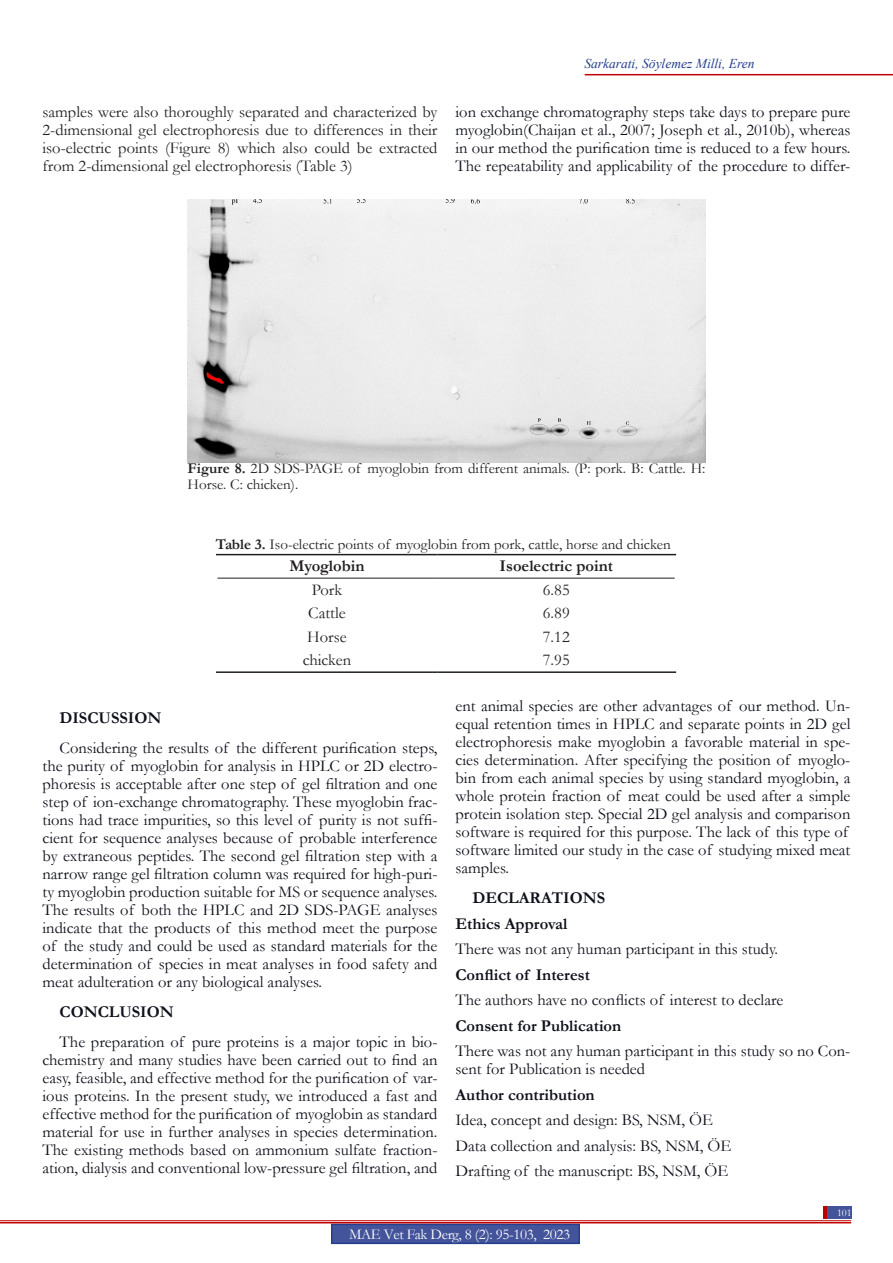
<style>
.page{position:relative;width:893px;height:1263px;background:#fff}
.page>*{position:absolute;margin:0;border:0;box-sizing:border-box;transform-origin:0 0}
.Normal__Web{font:16.5px/18px "Garamond";color:#0e101a;text-align:justify}
.t1{font:16.5px/18px "Garamond";color:#231f20;text-align:justify}
.Normal__Web-2{font:700 16.5px "Garamond";color:#0e101a}
.t2{font:700 16.5px "Garamond";color:#231f20}
.Table_Paragraph{font:15px/16.5px "Garamond";color:#231f20}
.t3{font:15px "Garamond";letter-spacing:-.025em;color:#fff}
.t4{font:italic 13.5px "Times New Roman";color:#253f8e}
.t5{font:10.5px "Garamond";color:#fff}
.s1{font-weight:700}
</style>
<div class="page">
<hr style="left:585px;top:74px;width:308px;height:1px;background:#c00000">
<div style="left:332px;top:1224px;width:247px;height:19px;background:#43549a"></div>
<div style="left:331px;top:1224px;width:249px;height:20px;border:2px solid #253f8e"></div>
<hr style="left:0;top:1220px;width:851px;height:1px;background:#c00000">
<hr style="left:0;top:1222px;width:851px;height:1px;background:#c00000">
<div style="left:826px;top:1207px;width:25px;height:12px;background:#43549a"></div>
<hr style="left:823px;top:1207px;width:4px;height:12px;background:#c00000">
<img style="left:188px;top:200px;width:517px;height:262px">
<hr style="left:216px;top:671px;width:221px;height:2px;background:#231f20">
<hr style="left:437px;top:671px;width:239px;height:2px;background:#231f20">
<hr style="left:216px;top:554px;width:221px;height:1px;background:#231f20">
<hr style="left:437px;top:554px;width:239px;height:1px;background:#231f20">
<hr style="left:217px;top:578px;width:220px;height:1px;background:#231f20">
<hr style="left:437px;top:578px;width:238px;height:1px;background:#231f20">
<p class="t1" style="left:43px;top:102px;width:396px">samples were also thoroughly separated and characterized by 2-dimensional gel electrophoresis due to differences in their iso-electric points (Figure 8) which also could be extracted from 2-dimensional gel electrophoresis (Table 3)</p>
<p class="t4" style="left:584px;top:54px;width:172px">Sarkarati, Söylemez Milli, Eren</p>
<p class="Normal__Web" style="left:455px;top:102px;width:396px">ion exchange chromatography steps take days to prepare pure myoglobin(Chaijan et al., 2007; Joseph et al., 2010b), whereas in our method the purification time is reduced to a few hours.<br>The repeatability and applicability of the procedure to differ-</p>
<p class="Table_Paragraph" style="left:188px;top:459px;width:519px"><span class="s1">Figure 8.</span> 2D SDS-PAGE of myoglobin from different animals. (P: pork. B: Cattle. H:<br>Horse. C: chicken).</p>
<p class="Table_Paragraph" style="left:216px;top:536px;width:456px"><span class="s1">Table 3.</span> Iso-electric points of myoglobin from pork, cattle, horse and chicken</p>
<p class="t2" style="left:289px;top:555px;width:77px">Myoglobin</p>
<p class="t2" style="left:500px;top:555px;width:115px">Isoelectric point</p>
<p class="t1" style="left:312px;top:580px;width:32px">Pork</p>
<p class="t1" style="left:543px;top:580px;width:28px">6.85</p>
<p class="t1" style="left:308px;top:604px;width:39px">Cattle</p>
<p class="t1" style="left:543px;top:604px;width:28px">6.89</p>
<p class="t1" style="left:307px;top:627px;width:41px">Horse</p>
<p class="t1" style="left:543px;top:627px;width:28px">7.12</p>
<p class="t1" style="left:303px;top:651px;width:50px">chicken</p>
<p class="t1" style="left:543px;top:651px;width:28px">7.95</p>
<p class="Normal__Web-2" style="left:60px;top:707px;width:103px">DISCUSSION</p>
<p class="Normal__Web" style="left:43px;top:738px;width:396px;text-indent:17px">Considering the results of the different purification steps, the purity of myoglobin for analysis in HPLC or 2D electro&shy;phoresis is acceptable after one step of gel filtration and one step of ion-exchange chromatography. These myoglobin frac&shy;tions had trace impurities, so this level of purity is not suffi&shy;cient for sequence analyses because of probable interference by extraneous peptides. The second gel filtration step with a narrow range gel filtration column was required for high-puri&shy;ty myoglobin production suitable for MS or sequence analyses.<br>The results of both the HPLC and 2D SDS-PAGE analyses indicate that the products of this method meet the purpose of the study and could be used as standard materials for the determination of species in meat analyses in food safety and meat adulteration or any biological analyses.</p>
<p class="Normal__Web-2" style="left:60px;top:1001px;width:116px">CONCLUSION</p>
<p class="Normal__Web" style="left:43px;top:1032px;width:396px;text-indent:17px">The preparation of pure proteins is a major topic in bio&shy;chemistry and many studies have been carried out to find an easy, feasible, and effective method for the purification of var&shy;ious proteins. In the present study, we introduced a fast and effective method for the purification of myoglobin as standard material for use in further analyses in species determination.<br>The existing methods based on ammonium sulfate fraction&shy;ation, dialysis and conventional low-pressure gel filtration, and</p>
<p class="Normal__Web" style="left:455px;top:696px;width:396px;text-align:left">ent animal species are other advantages of our method. Un&shy;equal retention times in HPLC and separate points in 2D gel electrophoresis make myoglobin a favorable material in spe&shy;cies determination. After specifying the position of myoglo&shy;bin from each animal species by using standard myoglobin, a whole protein fraction of meat could be used after a simple protein isolation step. Special 2D gel analysis and comparison software is required for this purpose. The lack of this type of software limited our study in the case of studying mixed meat samples.</p>
<p class="Normal__Web-2" style="left:472px;top:887px;width:134px">DECLARATIONS</p>
<p class="Normal__Web-2" style="left:455px;top:912px;width:113px">Ethics Approval</p>
<p class="Normal__Web" style="left:455px;top:939px;width:324px">There was not any human participant in this study.</p>
<p class="Normal__Web-2" style="left:455px;top:963px;width:136px">Conflict of Interest</p>
<p class="Normal__Web" style="left:455px;top:990px;width:329px">The authors have no conflicts of interest to declare</p>
<p class="Normal__Web-2" style="left:455px;top:1014px;width:167px">Consent for Publication</p>
<p class="Normal__Web" style="left:455px;top:1041px;width:396px">There was not any human participant in this study so no Con&shy;sent for Publication is needed</p>
<p class="Normal__Web-2" style="left:455px;top:1083px;width:141px">Author contribution</p>
<p class="Normal__Web" style="left:455px;top:1110px;width:259px">Idea, concept and design: BS, NSM, ÖE</p>
<p class="Normal__Web" style="left:455px;top:1136px;width:277px">Data collection and analysis: BS, NSM, ÖE</p>
<p class="Normal__Web" style="left:455px;top:1161px;width:274px">Drafting of the manuscript: BS, NSM, ÖE</p>
<p class="t5" style="left:837px;top:1206px;width:16px">101</p>
<p class="t3" style="left:349px;top:1224px;width:223px">MAE Vet Fak Derg, 8 (2): 95-103, 2023</p>
</div>
